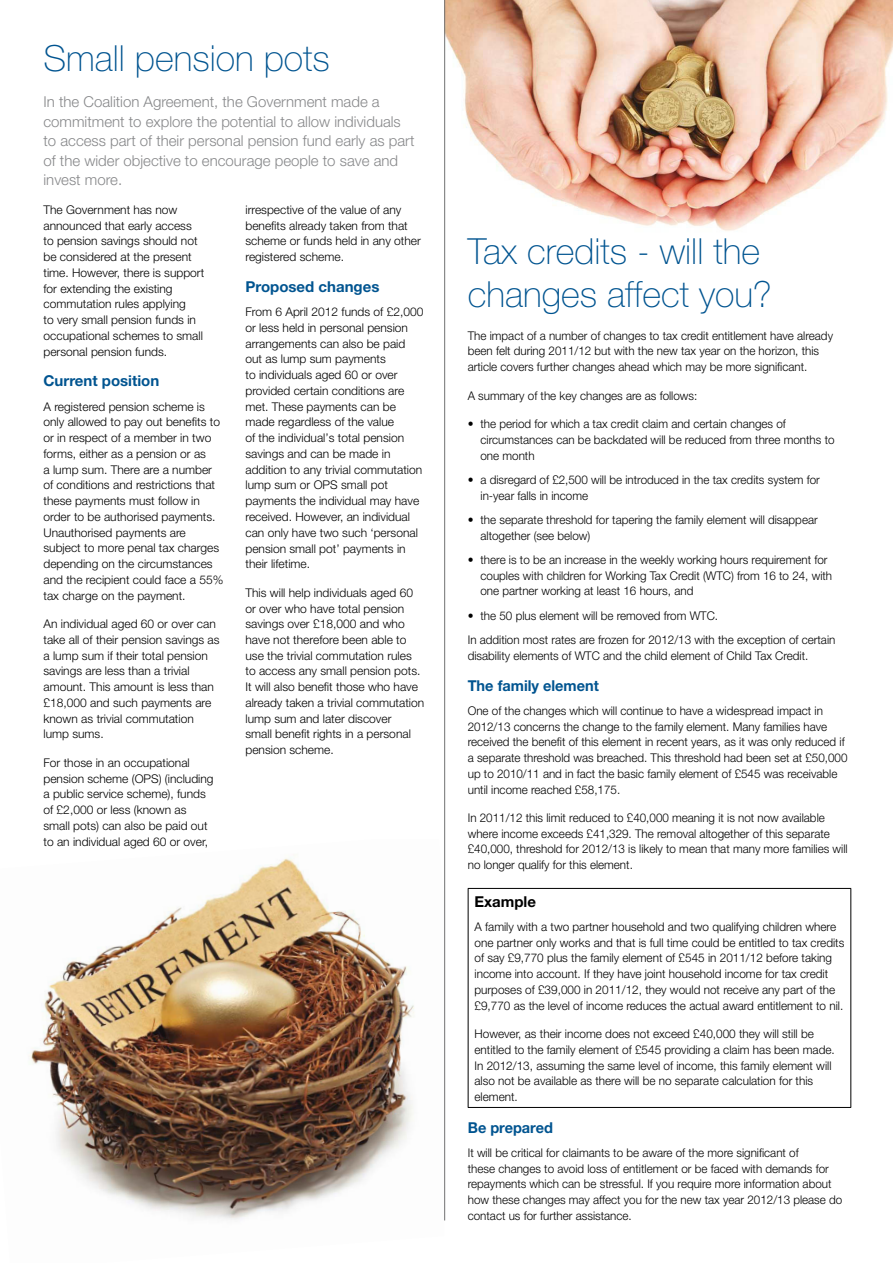
<style>
.page{position:relative;width:893px;height:1263px;background:#fff}
.page>*{position:absolute;margin:0;border:0;box-sizing:border-box;transform-origin:0 0}
.t1{font:100 36px/43.2px "Helvetica Neue";color:#005490}
.t2{font:300 15px/19.5px "Helvetica Neue";color:#87888a}
.t3{font:700 15px "Helvetica Neue";color:#005490}
.t4{font:700 15px "Helvetica Neue";color:#000}
.t5{font:300 12px/15.8px "Helvetica Neue";color:#000}
</style>
<div class="page">
<img style="left:29px;top:858px;width:385px;height:362px">
<img style="left:445px;top:0;width:448px;height:247px">
<hr style="left:468px;top:888px;width:383px;height:1px;background:#000">
<hr style="left:468px;top:889px;width:1px;height:218px;background:#000">
<hr style="left:850px;top:889px;width:1px;height:218px;background:#000">
<hr style="left:468px;top:1107px;width:383px;height:1px;background:#000">
<hr style="left:444px;top:0;width:1px;height:1220px;background:#707172">
<h1 class="t1" style="left:44px;top:37px;width:288px">Small pension pots</h1>
<p class="t2" style="left:44px;top:92px;width:372px">In the Coalition Agreement, the Government made a commitment to explore the potential to allow individuals to access part of their personal pension fund early as part of the wider objective to encourage people to save and invest more.</p>
<p class="t5" style="left:44px;top:202px;width:162px">The Government has now announced that early access to pension savings should not be considered at the present time. However, there is support for extending the existing commutation rules applying<br>to very small pension funds in occupational schemes to small personal pension funds.</p>
<p class="t3" style="left:44px;top:372px;width:117px">Current position</p>
<p class="t5" style="left:44px;top:398px;width:181px">A registered pension scheme is only allowed to pay out benefits to or in respect of a member in two forms, either as a pension or as<br>a lump sum. There are a number of conditions and restrictions that these payments must follow in order to be authorised payments.<br>Unauthorised payments are subject to more penal tax charges depending on the circumstances and the recipient could face a 55% tax charge on the payment.</p>
<p class="t5" style="left:44px;top:616px;width:178px">An individual aged 60 or over can take all of their pension savings as a lump sum if their total pension savings are less than a trivial amount. This amount is less than £18,000 and such payments are known as trivial commutation lump sums.</p>
<p class="t5" style="left:44px;top:754px;width:172px">For those in an occupational pension scheme (OPS) (including a public service scheme), funds of £2,000 or less (known as small pots) can also be paid out to an individual aged 60 or over,</p>
<p class="t5" style="left:246px;top:201px;width:177px">irrespective of the value of any benefits already taken from that scheme or funds held in any other registered scheme.</p>
<p class="t3" style="left:246px;top:277px;width:135px">Proposed changes</p>
<p class="t5" style="left:246px;top:304px;width:179px">From 6 April 2012 funds of £2,000 or less held in personal pension arrangements can also be paid out as lump sum payments<br>to individuals aged 60 or over provided certain conditions are met. These payments can be made regardless of the value<br>of the individual’s total pension savings and can be made in addition to any trivial commutation lump sum or OPS small pot payments the individual may have received. However, an individual can only have two such ‘personal pension small pot’ payments in their lifetime.</p>
<p class="t5" style="left:246px;top:584px;width:180px">This will help individuals aged 60 or over who have total pension savings over £18,000 and who have not therefore been able to use the trivial commutation rules to access any small pension pots.<br>It will also benefit those who have already taken a trivial commutation lump sum and later discover<br>small benefit rights in a personal pension scheme.</p>
<h1 class="t1" style="left:468px;top:229px;width:306px">Tax credits - will the changes affect you?</h1>
<p class="t5" style="left:468px;top:327px;width:367px">The impact of a number of changes to tax credit entitlement have already been felt during 2011/12 but with the new tax year on the horizon, this article covers further changes ahead which may be more significant.</p>
<p class="t5" style="left:468px;top:387px;width:231px">A summary of the key changes are as follows:</p>
<p class="t5" style="left:480px;top:416px;width:356px;text-indent:-13px">• the period for which a tax credit claim and certain changes of circumstances can be backdated will be reduced from three months to one month</p>
<p class="t5" style="left:480px;top:471px;width:341px;text-indent:-13px">• a disregard of £2,500 will be introduced in the tax credits system for in-year falls in income</p>
<p class="t5" style="left:480px;top:511px;width:339px;text-indent:-13px">• the separate threshold for tapering the family element will disappear altogether (see below)</p>
<p class="t5" style="left:480px;top:551px;width:353px;text-indent:-13px">• there is to be an increase in the weekly working hours requirement for couples with children for Working Tax Credit (WTC) from 16 to 24, with one partner working at least 16 hours, and</p>
<p class="t5" style="left:468px;top:603px;width:369px;line-height:24.3px">• the 50 plus element will be removed from WTC.<br>In addition most rates are frozen for 2012/13 with the exception of certain</p>
<p class="t5" style="left:468px;top:647px;width:342px">disability elements of WTC and the child element of Child Tax Credit.</p>
<p class="t3" style="left:468px;top:676px;width:133px">The family element</p>
<p class="t5" style="left:468px;top:702px;width:381px">One of the changes which will continue to have a widespread impact in 2012/13 concerns the change to the family element. Many families have received the benefit of this element in recent years, as it was only reduced if a separate threshold was breached. This threshold had been set at £50,000 up to 2010/11 and in fact the basic family element of £545 was receivable until income reached £58,175.</p>
<p class="t5" style="left:468px;top:809px;width:381px">In 2011/12 this limit reduced to £40,000 meaning it is not now available where income exceeds £41,329. The removal altogether of this separate £40,000, threshold for 2012/13 is likely to mean that many more families will no longer qualify for this element.</p>
<p class="t4" style="left:474px;top:892px;width:63px">Example</p>
<p class="t5" style="left:474px;top:918px;width:371px">A family with a two partner household and two qualifying children where one partner only works and that is full time could be entitled to tax credits of say £9,770 plus the family element of £545 in 2011/12 before taking income into account. If they have joint household income for tax credit purposes of £39,000 in 2011/12, they would not receive any part of the £9,770 as the level of income reduces the actual award entitlement to nil.</p>
<p class="t5" style="left:474px;top:1025px;width:362px">However, as their income does not exceed £40,000 they will still be entitled to the family element of £545 providing a claim has been made.<br>In 2012/13, assuming the same level of income, this family element will also not be available as there will be no separate calculation for this element.</p>
<p class="t3" style="left:468px;top:1118px;width:87px">Be prepared</p>
<p class="t5" style="left:468px;top:1144px;width:376px">It will be critical for claimants to be aware of the more significant of<br>these changes to avoid loss of entitlement or be faced with demands for repayments which can be stressful. If you require more information about how these changes may affect you for the new tax year 2012/13 please do contact us for further assistance.</p>
</div>
